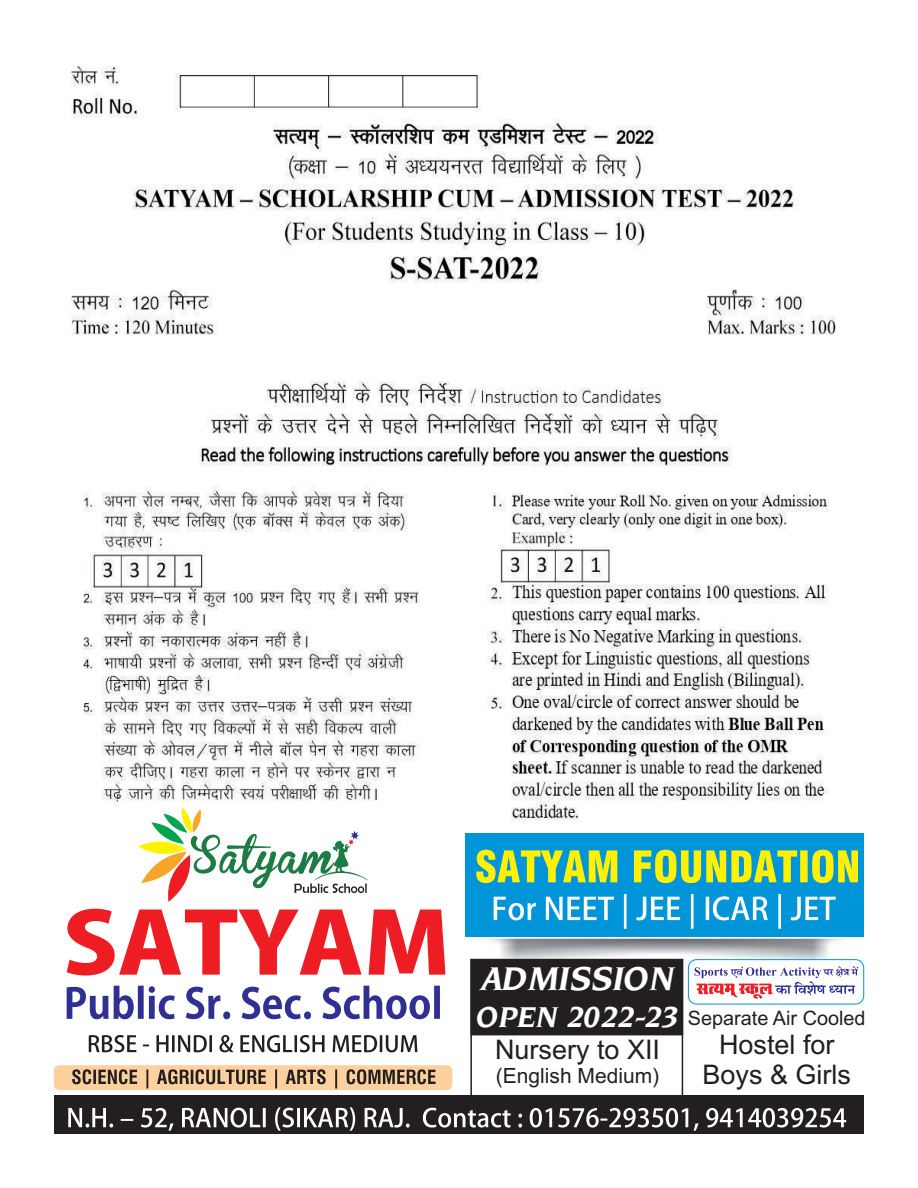
<style>
.page{position:relative;width:918px;height:1188px;background:#fff}
.page>*{position:absolute;margin:0;border:0;box-sizing:border-box;transform-origin:0 0}
.t1{font:italic 700 35.55px "Aaron";color:#fff}
.t2{font:27px/30.2px "Arial";color:#231f20;text-align:center}
.t3{font:21px "Arial";color:#231f20}
.t4{font:19.8px "Arial";color:#231f20}
.s1{font-family:"Aaron";font-weight:700;font-style:italic;font-size:31.05px;color:#fff}
</style>
<div class="page">
<img style="left:54px;top:66px;width:810px;height:1030px">
<img style="left:483px;top:939px;width:362px;height:25px">
<svg style="left:463px;top:831px;width:401px;height:108px;background:#43aeb9"></svg>
<div style="left:54px;top:1065px;width:398px;height:25px;background:#fdd09e;border-radius:6px"></div>
<svg style="left:72px;top:1069px;width:364px;height:19px"></svg>
<svg style="left:63px;top:909px;width:386px;height:143px"></svg>
<svg style="left:138px;top:807px;width:230px;height:95px"></svg>
<div style="left:54px;top:1096px;width:810px;height:38px;background:#231f20"></div>
<svg style="left:68px;top:1107px;width:778px;height:24px"></svg>
<div style="left:470px;top:959px;width:213px;height:137px;border:1px solid #231f20"></div>
<div style="left:470px;top:959px;width:213px;height:76px;background:#231f20"></div>
<div style="left:688px;top:959px;width:176px;height:45px;background:#fff;border:1px solid #0095d9;border-radius:8px"></div>
<svg style="left:695px;top:966px;width:163px;height:33px"></svg>
<h1 class="t1" style="left:480px;top:963px;width:195px">ADMISSION</h1>
<p class="t4" style="left:476px;top:1011px;width:391px"><span class="s1">OPEN 2022-23</span> Separate Air Cooled</p>
<p class="t2" style="left:703px;top:1032px;width:150px">Hostel for<br>Boys &amp; Girls</p>
<p class="t2" style="left:495px;top:1037px;width:167px">Nursery to XII</p>
<p class="t3" style="left:496px;top:1068px;width:165px">(English Medium)</p>
</div>
